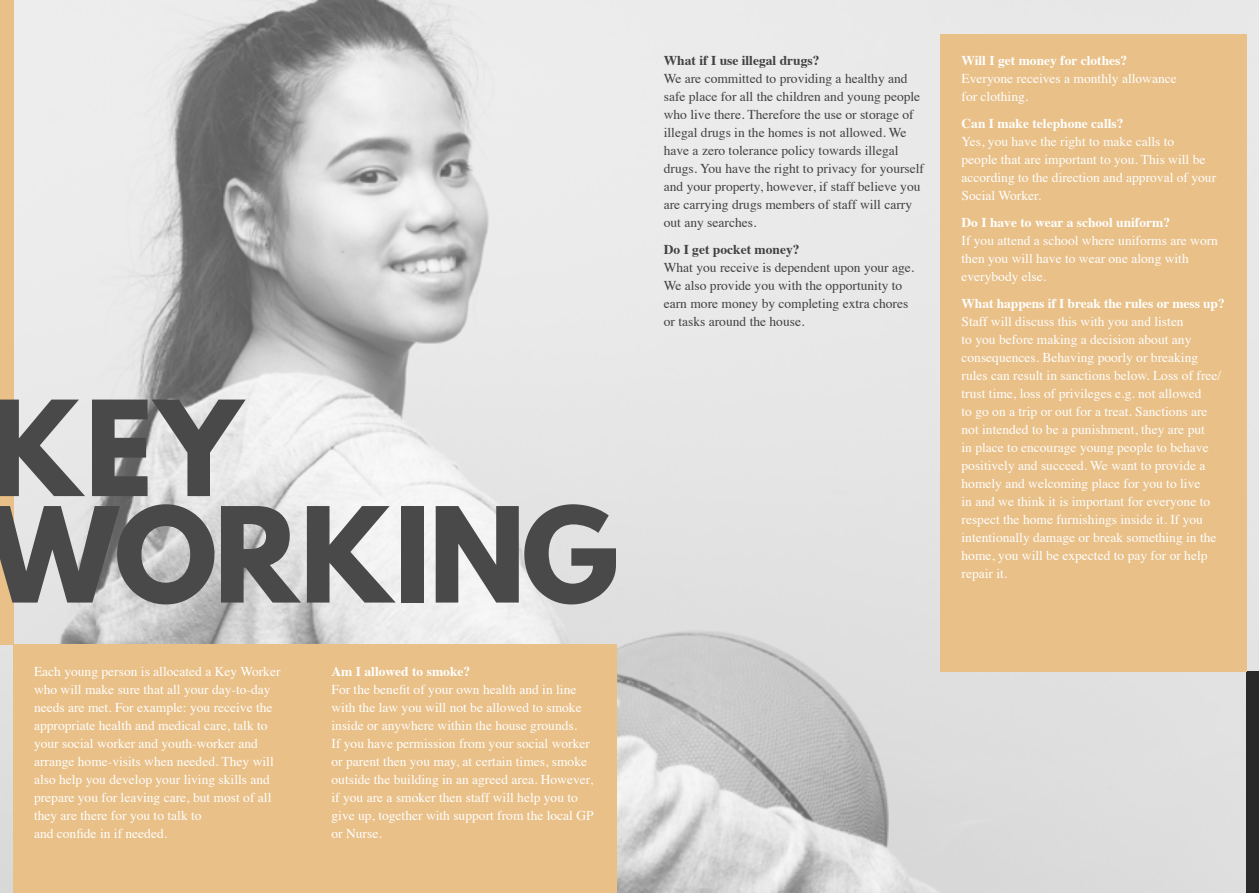
<style>
.page{position:relative;width:1259px;height:893px;background:#fff}
.page>*{position:absolute;margin:0;border:0;box-sizing:border-box;transform-origin:0 0}
.t1{font:100 117px/106.5px "Spartan";letter-spacing:-.055em;color:#494949}
.t2{font:13.5px/18px "Times";color:#fff}
.t3{font:13.5px/18px "Times";color:#414042}
.t4{font:700 13.5px "Times";color:#fff}
.t5{font:700 13.5px "Times";color:#414042}
</style>
<div class="page">
<img style="left:0;top:0;width:1259px;height:893px">
<div style="left:1246px;top:672px;width:13px;height:221px;background:#292929"></div>
<div style="left:940px;top:34px;width:306px;height:638px;background:#e9c088"></div>
<div style="left:13px;top:644px;width:603px;height:249px;background:#e9c088"></div>
<div style="left:0;top:0;width:13px;height:644px;background:#e9c088"></div>
<h1 class="t1" style="left:-16px;top:393px;width:638px">KEY<br>WORKING</h1>
<p class="t2" style="left:34px;top:661px;width:248px">Each young person is allocated a Key Worker who will make sure that all your day-to-day needs are met. For example: you receive the appropriate health and medical care, talk to your social worker and youth-worker and arrange home-visits when needed. They will also help you develop your living skills and prepare you for leaving care, but most of all they are there for you to talk to<br>and confide in if needed.</p>
<p class="t4" style="left:331px;top:658px;width:140px">Am I allowed to smoke?</p>
<p class="t2" style="left:331px;top:679px;width:264px">For the benefit of your own health and in line with the law you will not be allowed to smoke inside or anywhere within the house grounds.<br>If you have permission from your social worker or parent then you may, at certain times, smoke outside the building in an agreed area. However, if you are a smoker then staff will help you to give up, together with support from the local GP or Nurse.</p>
<p class="t5" style="left:664px;top:48px;width:157px">What if I use illegal drugs?</p>
<p class="t3" style="left:664px;top:69px;width:262px">We are committed to providing a healthy and safe place for all the children and young people who live there. Therefore the use or storage of illegal drugs in the homes is not allowed. We have a zero tolerance policy towards illegal drugs. You have the right to privacy for yourself and your property, however, if staff believe you are carrying drugs members of staff will carry out any searches.</p>
<p class="t5" style="left:664px;top:237px;width:137px">Do I get pocket money?</p>
<p class="t3" style="left:664px;top:258px;width:252px">What you receive is dependent upon your age.<br>We also provide you with the opportunity to earn more money by completing extra chores or tasks around the house.</p>
<p class="t4" style="left:961px;top:48px;width:167px">Will I get money for clothes?</p>
<p class="t2" style="left:961px;top:69px;width:217px">Everyone receives a monthly allowance for clothing.</p>
<p class="t4" style="left:961px;top:111px;width:163px">Can I make telephone calls?</p>
<p class="t2" style="left:961px;top:132px;width:256px">Yes, you have the right to make calls to<br>people that are important to you. This will be according to the direction and approval of your Social Worker.</p>
<p class="t4" style="left:961px;top:210px;width:210px">Do I have to wear a school uniform?</p>
<p class="t2" style="left:961px;top:231px;width:258px">If you attend a school where uniforms are worn then you will have to wear one along with everybody else.</p>
<p class="t4" style="left:961px;top:291px;width:265px">What happens if I break the rules or mess up?</p>
<p class="t2" style="left:961px;top:312px;width:261px">Staff will discuss this with you and listen<br>to you before making a decision about any consequences. Behaving poorly or breaking rules can result in sanctions below. Loss of free/ trust time, loss of privileges e.g. not allowed<br>to go on a trip or out for a treat. Sanctions are not intended to be a punishment, they are put<br>in place to encourage young people to behave positively and succeed. We want to provide a homely and welcoming place for you to live<br>in and we think it is important for everyone to respect the home furnishings inside it. If you intentionally damage or break something in the home, you will be expected to pay for or help repair it.</p>
</div>
